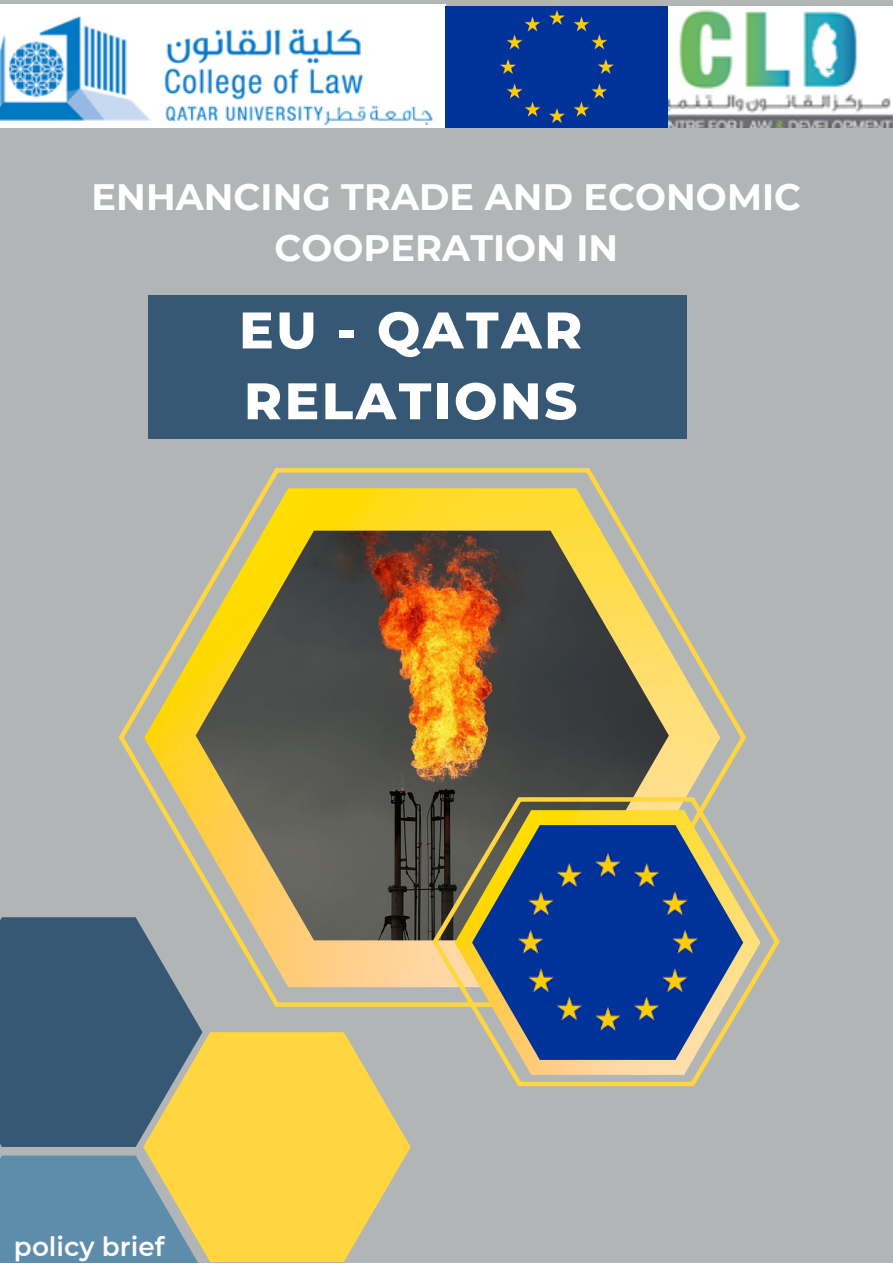
<style>
.page{position:relative;width:893px;height:1264px;background:#fff}
.page>*{position:absolute;margin:0;border:0;box-sizing:border-box;transform-origin:0 0}
.t1{font:800 51.3px/70.8px "Montserrat";letter-spacing:.05em;color:#fff}
.t2{font:700 36.75px/50.6px "Montserrat";color:#fff;text-align:center}
.t3{font:600 26.25px "Montserrat";color:#fefeff}
</style>
<div class="page">
<div style="left:0;top:0;width:892px;height:1262px;background:#b2b5b6"></div>
<svg style="left:119px;top:468px;width:627px;height:538px"></svg>
<div style="left:0;top:1155px;width:202px;height:107px;background:#5e8dac"></div>
<svg style="left:143px;top:1032px;width:267px;height:229px;fill:#ffd63f"></svg>
<svg style="left:0;top:917px;width:202px;height:229px;fill:#365874"></svg>
<div style="left:148px;top:295px;width:538px;height:144px;background:#365874"></div>
<img style="left:0;top:4px;width:446px;height:123px">
<img style="left:446px;top:7px;width:446px;height:120px">
<img style="left:196px;top:530px;width:472px;height:410px">
<svg style="left:432px;top:797px;width:347px;height:289px"></svg>
<img style="left:472px;top:825px;width:271px;height:234px">
<p class="t2" style="left:92px;top:172px;width:711px">ENHANCING TRADE AND ECONOMIC<br>COOPERATION IN</p>
<p class="t1" style="left:239px;top:294px;width:344px">EU - QATAR<br>RELATIONS</p>
<p class="t3" style="left:14px;top:1230px;width:152px">policy brief</p>
</div>
